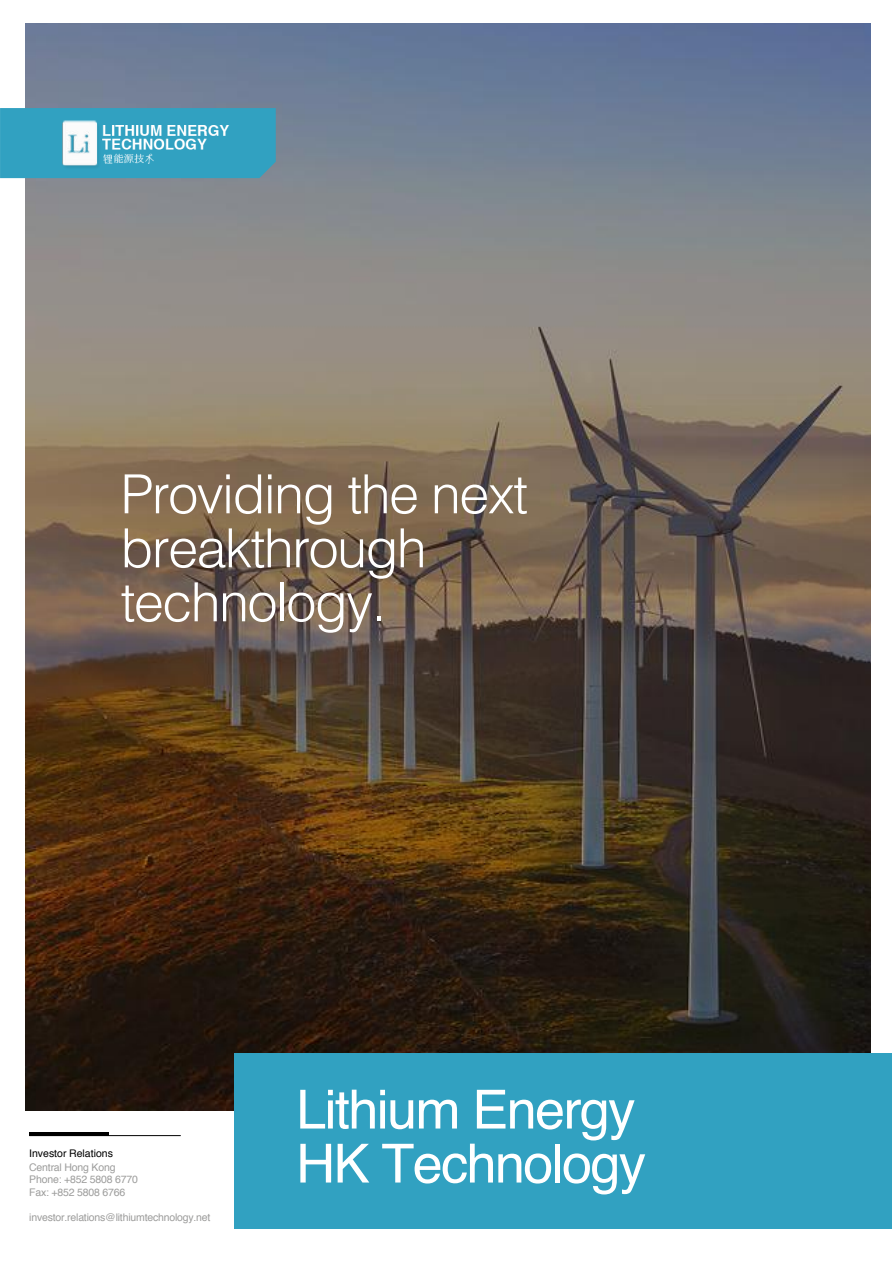
<style>
.page{position:relative;width:893px;height:1263px;background:#fff}
.page>*{position:absolute;margin:0;border:0;box-sizing:border-box;transform-origin:0 0}
.t1{font:300 54px/54px "Helvetica";letter-spacing:-.03em;color:#fff}
.t2{font:54px/54px "Helvetica";letter-spacing:-.03em;color:#fff}
.t3{font:10.5px/12.6px "Helvetica";letter-spacing:-.02em;color:#9d9d9c}
.t4{font:10.5px "Helvetica";color:#000}
</style>
<div class="page">
<img style="left:25px;top:24px;width:845px;height:1086px">
<div style="left:234px;top:1053px;width:658px;height:175px;background:#31a1c1"></div>
<div style="left:0;top:108px;width:276px;height:70px;background:#31a1c1"></div>
<img style="left:50px;top:113px;width:188px;height:60px">
<hr style="left:29px;top:1135px;width:152px;height:1px;background:#000">
<hr style="left:29px;top:1132px;width:80px;height:3px;background:#000">
<h1 class="t1" style="left:120px;top:463px;width:409px">Providing the next breakthrough technology.</h1>
<p class="t4" style="left:29px;top:1145px;width:85px">Investor Relations</p>
<p class="t3" style="left:29px;top:1161px;width:110px">Central Hong Kong<br>Phone: +852 5808 6770<br>Fax: +852 5808 6766</p>
<p class="t3" style="left:29px;top:1211px;width:183px">investor.relations@lithiumtechnology.net</p>
<h1 class="t2" style="left:296px;top:1084px;width:351px">Lithium Energy<br>HK Technology</h1>
</div>
